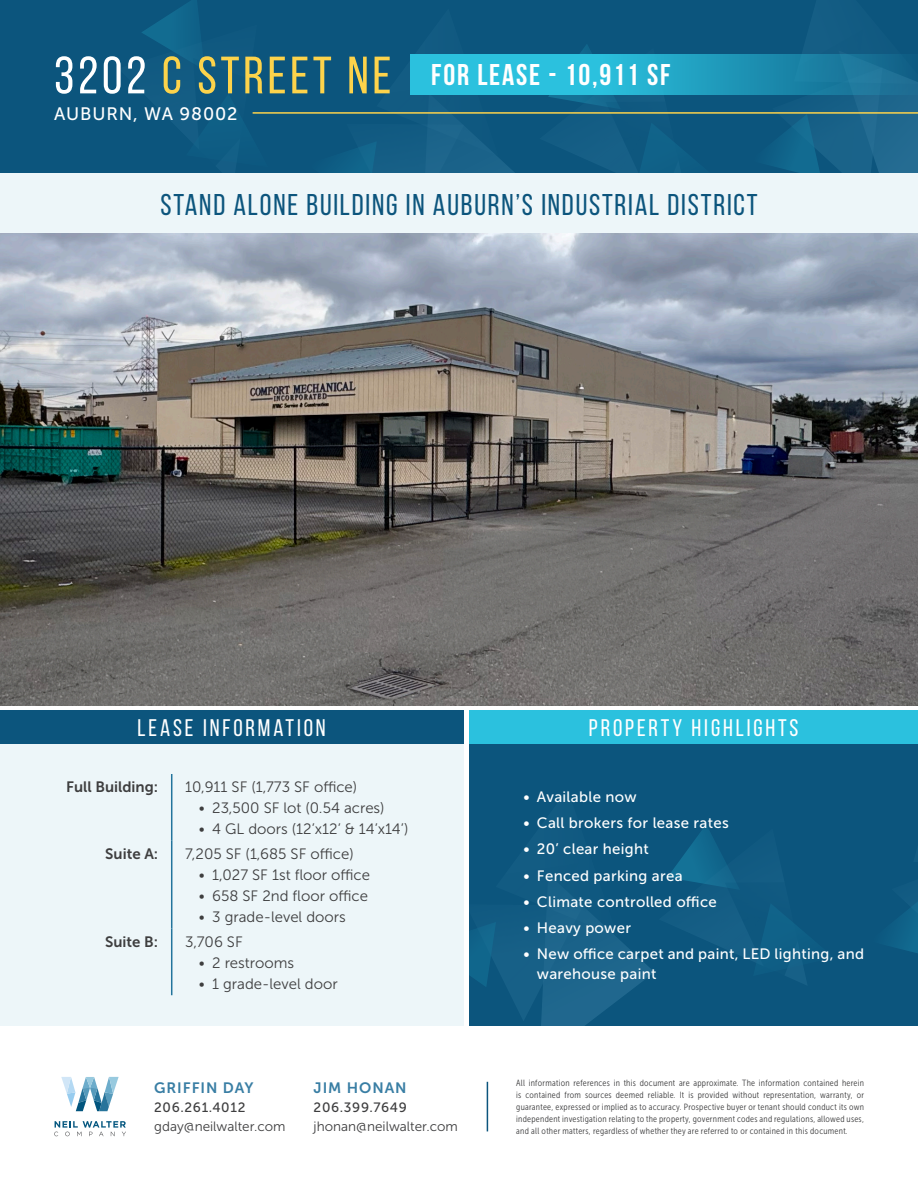
<style>
.page{position:relative;width:918px;height:1188px;background:#fff}
.page>*{position:absolute;margin:0;border:0;box-sizing:border-box;transform-origin:0 0}
.t1{font:52.5px "Bebas Neue";letter-spacing:.07em;color:#fdd34b}
.t2{font:30px "Bebas Neue";letter-spacing:.06em;color:#0c557d}
.t3{font:700 30px "Bebas Neue";letter-spacing:.06em;color:#fff}
.t4{font:24px "Bebas Neue";letter-spacing:.12em;color:#fff}
.t5{font:18px "Museo Sans 500";letter-spacing:.05em;color:#fff}
.t6{font:15px "Museo Sans 300";color:#3e3e3f}
.t7{font:15px/19.5px "Museo Sans 500";letter-spacing:.02em;color:#fff}
.t8{font:15px "Museo Sans 700";color:#3e3e3f}
.t9{font:15px "Museo Sans 700";letter-spacing:.06em;color:#397ea4}
.t10{font:13.5px "Museo Sans 300";color:#3e3e3f}
.t11{font:13.5px "Museo Sans 500";letter-spacing:.05em;color:#3e3e3f}
.t12{font:9px/12px "Museo Sans Cond 300";letter-spacing:.03em;color:#3e3e3f;text-align:justify}
.s1{color:#fff}
</style>
<div class="page">
<img style="left:0;top:233px;width:918px;height:473px">
<div style="left:0;top:0;width:918px;height:174px;background:#0c557d"></div>
<svg style="left:100px;top:0;width:818px;height:174px"></svg>
<hr style="left:253px;top:112px;width:665px;height:2px;background:#fdd34b">
<svg style="left:410px;top:54px;width:508px;height:40px;background:#23a2c2"></svg>
<div style="left:0;top:174px;width:918px;height:59px;background:#edf6f9"></div>
<div style="left:0;top:744px;width:463px;height:281px;background:#edf6f9"></div>
<hr style="left:171px;top:774px;width:1px;height:67px;background:#22749c">
<hr style="left:171px;top:841px;width:1px;height:87px;background:#22749c">
<hr style="left:171px;top:928px;width:1px;height:67px;background:#22749c">
<div style="left:0;top:710px;width:463px;height:34px;background:#0c557d"></div>
<svg style="left:469px;top:745px;width:449px;height:280px;background:#0e587f"></svg>
<hr style="left:487px;top:1082px;width:1px;height:49px;background:#0c557d">
<svg style="left:54px;top:1121px;width:72px;height:15px"></svg>
<svg style="left:61px;top:1077px;width:58px;height:34px"></svg>
<div style="left:469px;top:710px;width:449px;height:34px;background:#2bc1de"></div>
<p class="t1" style="left:54px;top:47px;width:339px"><span class="s1">3202</span> C STREET NE</p>
<p class="t5" style="left:54px;top:104px;width:185px">AUBURN, WA 98002</p>
<p class="t3" style="left:431px;top:59px;width:241px">FOR LEASE - 10,911 SF</p>
<p class="t2" style="left:160px;top:188px;width:599px">STAND ALONE BUILDING IN AUBURN’S INDUSTRIAL DISTRICT</p>
<p class="t4" style="left:138px;top:715px;width:190px">LEASE INFORMATION</p>
<p class="t8" style="left:66px;top:778px;width:93px">Full Building:</p>
<p class="t6" style="left:185px;top:779px;width:174px">10,911 SF (1,773 SF office)</p>
<p class="t6" style="left:199px;top:800px;width:187px">• 23,500 SF lot (0.54 acres)</p>
<p class="t6" style="left:199px;top:821px;width:211px">• 4 GL doors (12’x12’ &amp; 14’x14’)</p>
<p class="t8" style="left:105px;top:845px;width:54px">Suite A:</p>
<p class="t6" style="left:185px;top:846px;width:170px">7,205 SF (1,685 SF office)</p>
<p class="t6" style="left:199px;top:867px;width:173px">• 1,027 SF 1st floor office</p>
<p class="t6" style="left:199px;top:888px;width:171px">• 658 SF 2nd floor office</p>
<p class="t6" style="left:199px;top:909px;width:149px">• 3 grade-level doors</p>
<p class="t8" style="left:105px;top:933px;width:55px">Suite B:</p>
<p class="t6" style="left:185px;top:933px;width:59px">3,706 SF</p>
<p class="t6" style="left:199px;top:954px;width:97px">• 2 restrooms</p>
<p class="t6" style="left:199px;top:975px;width:141px">• 1 grade-level door</p>
<p class="t9" style="left:154px;top:1080px;width:101px">GRIFFIN DAY</p>
<p class="t11" style="left:154px;top:1100px;width:93px">206.261.4012</p>
<p class="t10" style="left:154px;top:1120px;width:133px">gday@neilwalter.com</p>
<p class="t9" style="left:314px;top:1080px;width:94px">JIM HONAN</p>
<p class="t11" style="left:314px;top:1100px;width:95px">206.399.7649</p>
<p class="t10" style="left:314px;top:1120px;width:146px">jhonan@neilwalter.com</p>
<p class="t4" style="left:589px;top:715px;width:211px">PROPERTY HIGHLIGHTS</p>
<p class="t7" style="left:523px;top:787px;width:115px">• Available now</p>
<p class="t7" style="left:523px;top:813px;width:207px">• Call brokers for lease rates</p>
<p class="t7" style="left:523px;top:839px;width:127px">• 20’ clear height</p>
<p class="t7" style="left:523px;top:866px;width:161px">• Fenced parking area</p>
<p class="t7" style="left:523px;top:892px;width:195px">• Climate controlled office</p>
<p class="t7" style="left:523px;top:918px;width:109px">• Heavy power</p>
<p class="t7" style="left:537px;top:944px;width:329px;text-indent:-14px">• New office carpet and paint, LED lighting, and warehouse paint</p>
<p class="t12" style="left:516px;top:1077px;width:349px">All information references in this document are approximate. The information contained herein is contained from sources deemed reliable. It is provided without representation, warranty, or guarantee, expressed or implied as to accuracy. Prospective buyer or tenant should conduct its own independent investigation relating to the property, government codes and regulations, allowed uses, and all other matters, regardless of whether they are referred to or contained in this document.</p>
</div>
